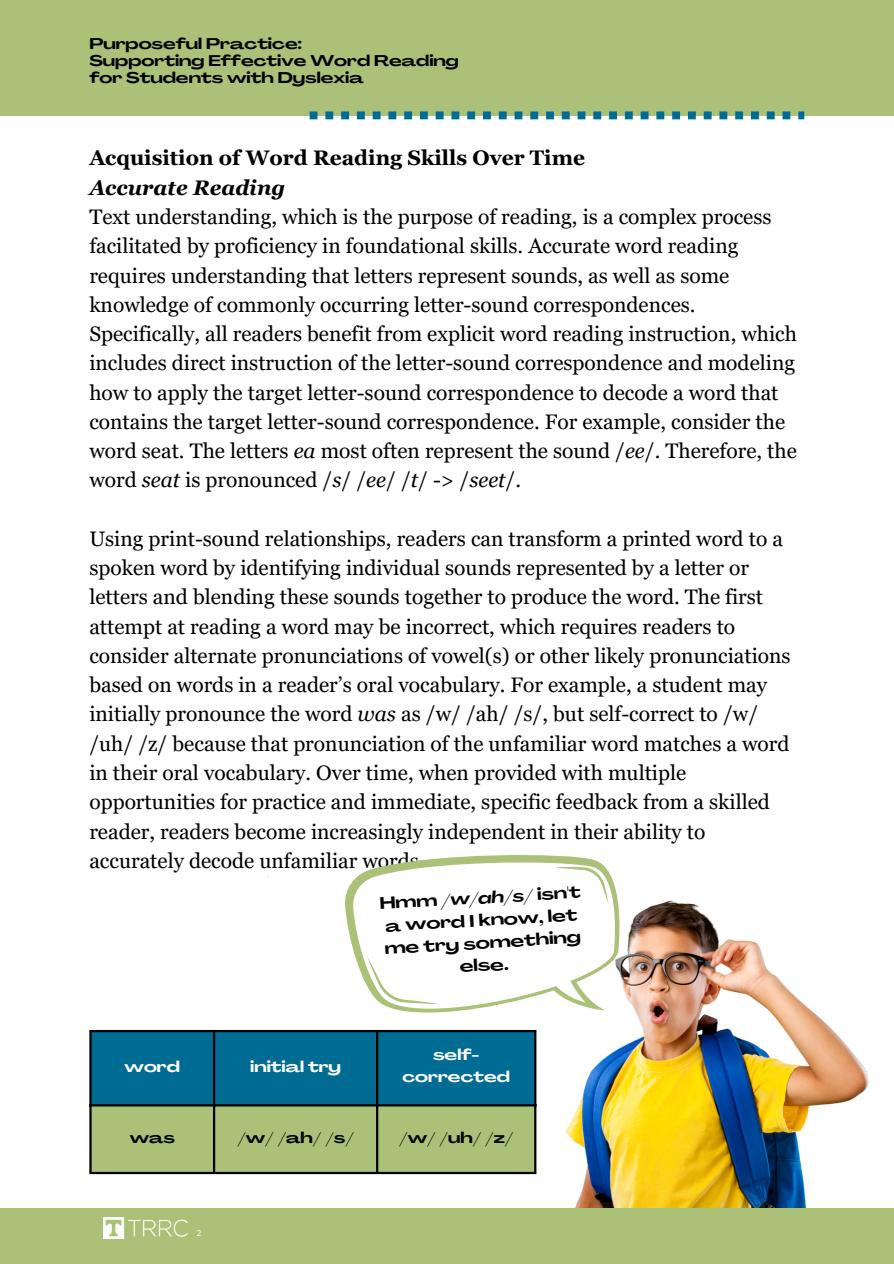
<style>
.page{position:relative;width:894px;height:1264px;background:#fff}
.page>*{position:absolute;margin:0;border:0;box-sizing:border-box;transform-origin:0 0}
.t1{font:21px/29.2px "Georgia Pro";color:#000}
.t2{font:700 16.5px/22.6px "Agrandir Grand";color:#000;text-align:center}
.t3{font:700 15.3px "Agrandir Grand";color:#000}
.t4{font:700 15.3px/21.3px "Agrandir Grand";color:#fff;text-align:center}
.t5{font:8.4px "Gotham";color:#fff}
.s1{font-weight:700}
.s2{font-weight:700;font-style:italic}
.s3{font-style:italic}
</style>
<div class="page">
<img style="left:565px;top:900px;width:303px;height:308px">
<div style="left:0;top:1208px;width:893px;height:55px;background:#abc178"></div>
<img style="left:103px;top:1217px;width:84px;height:21px">
<div style="left:0;top:0;width:893px;height:115px;background:#abc178"></div>
<svg style="left:309px;top:111px;width:495px;height:8px"></svg>
<svg style="left:92px;top:1032px;width:442px;height:139px;background:#509385"></svg>
<hr style="left:89px;top:1032px;width:3px;height:139px;background:#000">
<hr style="left:213px;top:1032px;width:2px;height:139px;background:#000">
<hr style="left:376px;top:1032px;width:2px;height:139px;background:#000">
<hr style="left:534px;top:1032px;width:2px;height:139px;background:#000">
<hr style="left:89px;top:1029px;width:447px;height:3px;background:#000">
<hr style="left:89px;top:1104px;width:447px;height:2px;background:#000">
<hr style="left:89px;top:1171px;width:447px;height:3px;background:#000">
<svg style="left:345px;top:855px;width:274px;height:157px"></svg>
<p class="t3" style="left:89px;top:37px;width:214px">Purposeful Practice:</p>
<h1 class="t3" style="left:89px;top:54px;width:371px">Supporting Effective Word Reading</h1>
<h1 class="t3" style="left:89px;top:72px;width:276px">for Students with Dyslexia</h1>
<p class="t1" style="left:89px;top:143px;width:709px"><span class="s1">Acquisition of Word Reading Skills Over Time<br></span><span class="s2">Accurate Reading<br></span>Text understanding, which is the purpose of reading, is a complex process facilitated by proficiency in foundational skills. Accurate word reading requires understanding that letters represent sounds, as well as some knowledge of commonly occurring letter-sound correspondences.<br>Specifically, all readers benefit from explicit word reading instruction, which includes direct instruction of the letter-sound correspondence and modeling how to apply the target letter-sound correspondence to decode a word that contains the target letter-sound correspondence. For example, consider the word seat. The letters <span class="s3">ea</span> most often represent the sound /<span class="s3">ee</span>/. Therefore, the word <span class="s3">seat</span> is pronounced /<span class="s3">s</span>/ /<span class="s3">ee</span>/ /<span class="s3">t</span>/ -&gt; /<span class="s3">seet</span>/.</p>
<p class="t1" style="left:89px;top:524px;width:702px">Using print-sound relationships, readers can transform a printed word to a spoken word by identifying individual sounds represented by a letter or letters and blending these sounds together to produce the word. The first attempt at reading a word may be incorrect, which requires readers to consider alternate pronunciations of vowel(s) or other likely pronunciations based on words in a reader’s oral vocabulary. For example, a student may initially pronounce the word <span class="s3">was</span> as /w/ /ah/ /s/, but self-correct to /w/ /uh/ /z/ because that pronunciation of the unfamiliar word matches a word in their oral vocabulary. Over time, when provided with multiple opportunities for practice and immediate, specific feedback from a skilled reader, readers become increasingly independent in their ability to accurately decode unfamiliar words.</p>
<p class="t2" style="left:379px;top:892px;width:202px;rotate:-3deg">Hmm <span class="s3">/w/ah/s/</span> isn't a word I know, let me try something else.</p>
<p class="t4" style="left:124px;top:1057px;width:57px">word</p>
<p class="t4" style="left:250px;top:1057px;width:92px">initial try</p>
<p class="t4" style="left:402px;top:1045px;width:109px">self&shy;corrected</p>
<p class="t3" style="left:130px;top:1130px;width:47px">was</p>
<p class="t3" style="left:237px;top:1130px;width:118px">/w/ /ah/ /s/</p>
<p class="t3" style="left:399px;top:1130px;width:115px">/w/ /uh/ /z/</p>
<p class="t5" style="left:196px;top:1228px;width:7px">2</p>
</div>
